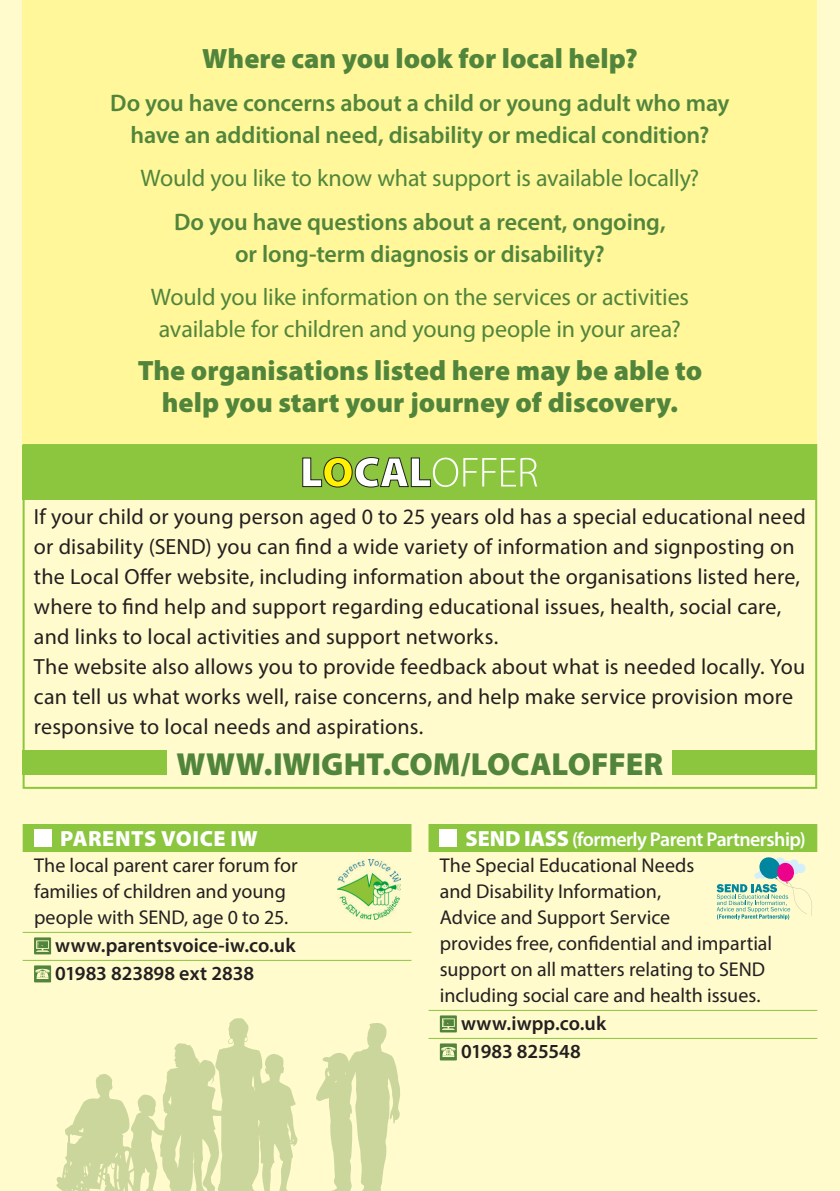
<style>
.page{position:relative;width:840px;height:1191px;background:#fff}
.page>*{position:absolute;margin:0;border:0;box-sizing:border-box;transform-origin:0 0}
.t1{font:900 32px "Myriad Pro";letter-spacing:-.005em;color:#52853c}
.t2{font:900 28px/32px "Myriad Pro";color:#52853c;text-align:center}
.t3{font:600 24px/32px "Myriad Pro";letter-spacing:-.005em;color:#52853c;text-align:center}
.t4{font:24px/32px "Myriad Pro";letter-spacing:-.01em;color:#52853c;text-align:center}
.t5{font:22px/30px "Myriad Pro";letter-spacing:.01em;color:#231f20}
.provider_listing_tit{font:900 22px "Myriad Pro";letter-spacing:.02em;color:#fff}
.t6{font:20px/26px "Myriad Pro";color:#231f20}
.contact_details{font:600 20px "Myriad Pro";color:#231f20}
.provider_listing_tit-2{font:600 20px "Myriad Pro";letter-spacing:-.03em;color:#fff}
.s1{font-weight:900;font-size:22px}
</style>
<div class="page">
<div style="left:0;top:0;width:839px;height:1191px;background:#fffbcc"></div>
<div style="left:23px;top:0;width:793px;height:459px;background:#fff79a"></div>
<div style="left:23px;top:824px;width:388px;height:28px;background:#8bc63e"></div>
<hr style="left:23px;top:932px;width:388px;height:1px;background:#8bc63e">
<hr style="left:23px;top:960px;width:388px;height:1px;background:#8bc63e">
<div style="left:34px;top:830px;width:17px;height:17px;background:#fff"></div>
<svg style="left:34px;top:937px;width:17px;height:17px"></svg>
<svg style="left:34px;top:965px;width:17px;height:17px"></svg>
<img style="left:337px;top:859px;width:63px;height:60px">
<div style="left:428px;top:824px;width:388px;height:28px;background:#8bc63e"></div>
<hr style="left:428px;top:1010px;width:388px;height:1px;background:#8bc63e">
<hr style="left:428px;top:1038px;width:388px;height:1px;background:#8bc63e">
<div style="left:439px;top:830px;width:17px;height:17px;background:#fff"></div>
<svg style="left:439px;top:1015px;width:17px;height:17px"></svg>
<svg style="left:439px;top:1043px;width:17px;height:17px"></svg>
<svg style="left:716px;top:857px;width:95px;height:62px"></svg>
<svg style="left:56px;top:1018px;width:241px;height:173px"></svg>
<svg style="left:316px;top:1023px;width:84px;height:168px"></svg>
<div style="left:23px;top:445px;width:793px;height:54px;background:#8bc63e"></div>
<div style="left:23px;top:750px;width:144px;height:24px;background:#8bc63e"></div>
<div style="left:672px;top:750px;width:144px;height:24px;background:#8bc63e"></div>
<svg style="left:302px;top:457px;width:235px;height:31px"></svg>
<p class="t2" style="left:202px;top:41px;width:437px">Where can you look for local help?</p>
<p class="t3" style="left:110px;top:86px;width:620px">Do you have concerns about a child or young adult who may have an additional need, disability or medical condition?</p>
<p class="t4" style="left:141px;top:162px;width:560px">Would you like to know what support is available locally?</p>
<p class="t3" style="left:174px;top:205px;width:492px">Do you have questions about a recent, ongoing, or long-term diagnosis or disability?</p>
<p class="t4" style="left:151px;top:280px;width:539px">Would you like information on the services or activities available for children and young people in your area?</p>
<p class="t2" style="left:138px;top:354px;width:565px">The organisations listed here may be able to help you start your journey of discovery.</p>
<p class="t5" style="left:34px;top:501px;width:773px">If your child or young person aged 0 to 25 years old has a special educational need or disability (SEND) you can find a wide variety of information and signposting on the Local Offer website, including information about the organisations listed here, where to find help and support regarding educational issues, health, social care, and links to local activities and support networks.</p>
<p class="t5" style="left:34px;top:651px;width:772px">The website also allows you to provide feedback about what is needed locally. You can tell us what works well, raise concerns, and help make service provision more responsive to local needs and aspirations.</p>
<p class="t1" style="left:176px;top:742px;width:488px">WWW.IWIGHT.COM/LOCALOFFER</p>
<p class="provider_listing_tit" style="left:60px;top:823px;width:199px">PARENTS VOICE IW</p>
<p class="t6" style="left:34px;top:851px;width:265px">The local parent carer forum for families of children and young people with SEND, age 0 to 25.</p>
<p class="contact_details" style="left:55px;top:932px;width:242px">www.parentsvoice-iw.co.uk</p>
<p class="contact_details" style="left:55px;top:960px;width:200px">01983 823898 ext 2838</p>
<p class="provider_listing_tit-2" style="left:465px;top:826px;width:341px"><span class="s1">SEND IASS</span> (formerly Parent Partnership)</p>
<p class="t6" style="left:439px;top:851px;width:334px">The Special Educational Needs<br>and Disability Information,<br>Advice and Support Service<br>provides free, confidential and impartial support on all matters relating to SEND including social care and health issues.</p>
<p class="contact_details" style="left:461px;top:1010px;width:147px">www.iwpp.co.uk</p>
<p class="contact_details" style="left:461px;top:1038px;width:121px">01983 825548</p>
</div>
